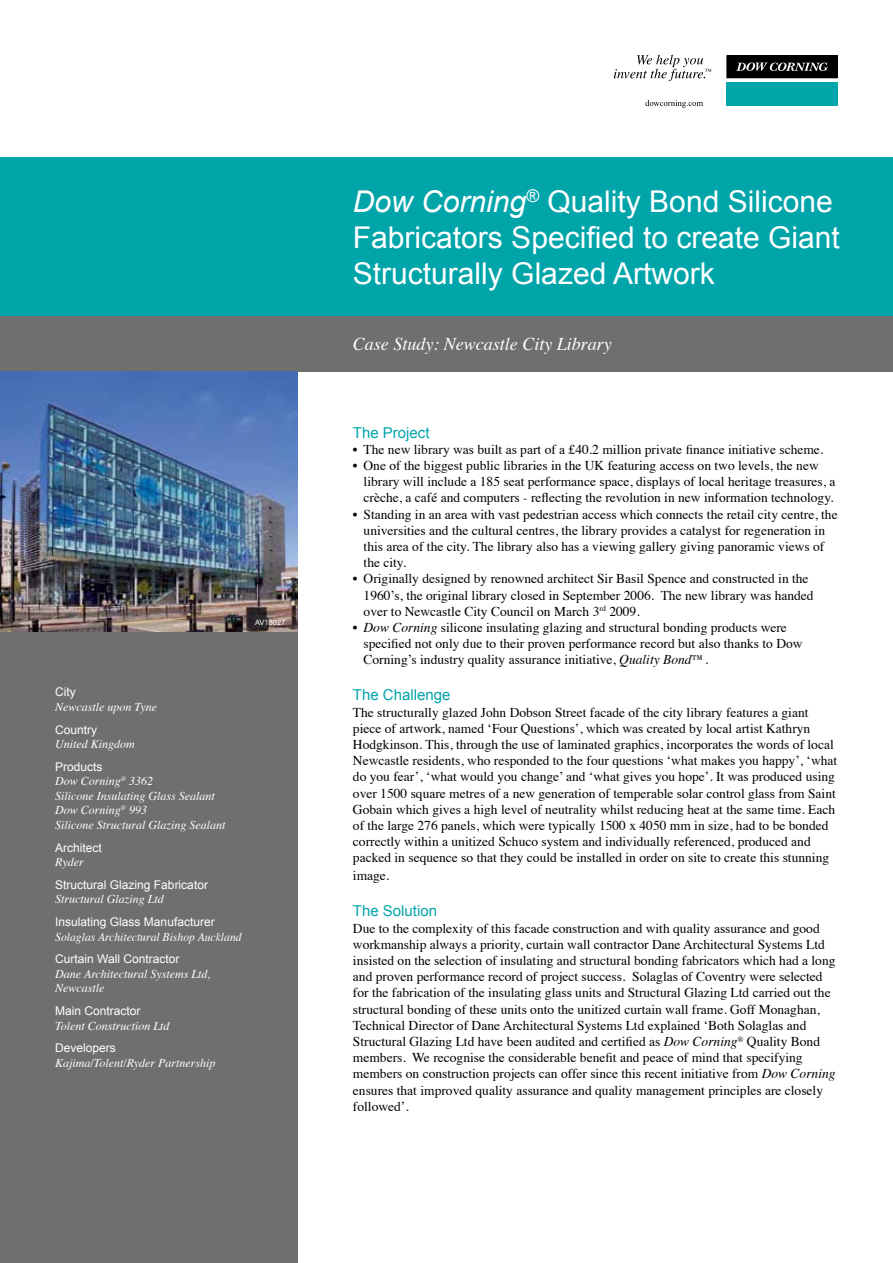
<style>
.page{position:relative;width:893px;height:1263px;background:#fff}
.page>*{position:absolute;margin:0;border:0;box-sizing:border-box;transform-origin:0 0}
.t1{font:30px/36px "Arial";color:#fff}
.t2{font:italic 18px "Times";color:#fff}
.t3{font:15px "Arial";color:#00a5aa}
.t4{font:13.5px/16.2px "Times";color:#000}
.t5{font:italic 12px/14.4px "Times";color:#fff}
.t6{font:12px "Arial";color:#fff}
.t7{font:7.5px "Arial";color:#fff}
.s1{font-style:italic}
</style>
<div class="page">
<div style="left:0;top:316px;width:298px;height:947px;background:#6f6f6e"></div>
<div style="left:726px;top:83px;width:112px;height:23px;background:#00a5aa"></div>
<svg style="left:726px;top:55px;width:112px;height:23px;background:#1d1d1d"></svg>
<svg style="left:614px;top:55px;width:97px;height:26px"></svg>
<svg style="left:645px;top:100px;width:58px;height:8px"></svg>
<div style="left:0;top:158px;width:893px;height:158px;background:#00a5aa"></div>
<div style="left:0;top:316px;width:893px;height:55px;background:#6f6f6e"></div>
<img style="left:0;top:371px;width:298px;height:260px">
<p class="t7" style="left:255px;top:618px;width:32px">AV13027</p>
<p class="t6" style="left:55px;top:685px;width:22px">City</p>
<p class="t5" style="left:55px;top:699px;width:103px">Newcastle upon Tyne</p>
<p class="t6" style="left:55px;top:723px;width:44px">Country</p>
<p class="t5" style="left:55px;top:736px;width:81px">United Kingdom</p>
<p class="t6" style="left:55px;top:760px;width:49px">Products</p>
<p class="t5" style="left:55px;top:773px;width:172px">Dow Corning<sup>®</sup> 3362<br>Silicone Insulating Glass Sealant<br>Dow Corning<sup>®</sup> 993<br>Silicone Structural Glazing Sealant</p>
<p class="t6" style="left:55px;top:840px;width:48px">Architect</p>
<p class="t5" style="left:55px;top:854px;width:30px">Ryder</p>
<p class="t6" style="left:55px;top:878px;width:154px">Structural Glazing Fabricator</p>
<p class="t5" style="left:55px;top:891px;width:110px">Structural Glazing Ltd</p>
<p class="t6" style="left:55px;top:915px;width:161px">Insulating Glass Manufacturer</p>
<p class="t5" style="left:55px;top:928px;width:188px">Solaglas Architectural Bishop Auckland</p>
<p class="t6" style="left:55px;top:952px;width:126px">Curtain Wall Contractor</p>
<p class="t5" style="left:55px;top:966px;width:157px">Dane Architectural Systems Ltd,<br>Newcastle</p>
<p class="t6" style="left:55px;top:1004px;width:87px">Main Contractor</p>
<p class="t5" style="left:55px;top:1017px;width:116px">Tolent Construction Ltd</p>
<p class="t6" style="left:55px;top:1041px;width:62px">Developers</p>
<p class="t5" style="left:55px;top:1055px;width:162px">Kajima/Tolent/Ryder Partnership</p>
<h1 class="t1" style="left:353px;top:183px;width:488px"><span class="s1">Dow Corning</span><sup>®</sup> Quality Bond Silicone<br>Fabricators Specified to create Giant<br>Structurally Glazed Artwork</h1>
<h2 class="t2" style="left:353px;top:328px;width:261px">Case Study: Newcastle City Library</h2>
<p class="t3" style="left:353px;top:424px;width:78px">The Project</p>
<p class="t4" style="left:353px;top:440px;width:472px">• The new library was built as part of a £40.2 million private finance initiative scheme.</p>
<p class="t4" style="left:364px;top:456px;width:474px;text-indent:-11px">• One of the biggest public libraries in the UK featuring access on two levels, the new library will include a 185 seat performance space, displays of local heritage treasures, a crèche, a café and computers - reflecting the revolution in new information technology.</p>
<p class="t4" style="left:364px;top:505px;width:476px;text-indent:-11px">• Standing in an area with vast pedestrian access which connects the retail city centre, the universities and the cultural centres, the library provides a catalyst for regeneration in this area of the city. The library also has a viewing gallery giving panoramic views of the city.</p>
<p class="t4" style="left:364px;top:570px;width:452px;text-indent:-11px">• Originally designed by renowned architect Sir Basil Spence and constructed in the<br>1960’s, the original library closed in September 2006. The new library was handed over to Newcastle City Council on March 3<sup>rd</sup> 2009.</p>
<p class="t4" style="left:364px;top:618px;width:441px;text-indent:-11px">• <span class="s1">Dow Corning</span> silicone insulating glazing and structural bonding products were specified not only due to their proven performance record but also thanks to Dow<br>Corning’s industry quality assurance initiative, <span class="s1">Quality Bond</span>™.</p>
<p class="t3" style="left:353px;top:687px;width:99px">The Challenge</p>
<p class="t4" style="left:353px;top:703px;width:486px">The structurally glazed John Dobson Street facade of the city library features a giant piece of artwork, named ‘Four Questions’, which was created by local artist Kathryn Hodgkinson. This, through the use of laminated graphics, incorporates the words of local Newcastle residents, who responded to the four questions ‘what makes you happy’, ‘what do you fear’, ‘what would you change’ and ‘what gives you hope’. It was produced using over 1500 square metres of a new generation of temperable solar control glass from Saint Gobain which gives a high level of neutrality whilst reducing heat at the same time. Each of the large 276 panels, which were typically 1500 x 4050 mm in size, had to be bonded correctly within a unitized Schuco system and individually referenced, produced and packed in sequence so that they could be installed in order on site to create this stunning</p>
<p class="t4" style="left:353px;top:867px;width:38px">image.</p>
<p class="t3" style="left:353px;top:903px;width:86px">The Solution</p>
<p class="t4" style="left:353px;top:919px;width:484px">Due to the complexity of this facade construction and with quality assurance and good workmanship always a priority, curtain wall contractor Dane Architectural Systems Ltd insisted on the selection of insulating and structural bonding fabricators which had a long and proven performance record of project success. Solaglas of Coventry were selected for the fabrication of the insulating glass units and Structural Glazing Ltd carried out the structural bonding of these units onto the unitized curtain wall frame. Goff Monaghan, Technical Director of Dane Architectural Systems Ltd explained ‘Both Solaglas and Structural Glazing Ltd have been audited and certified as <span class="s1">Dow Corning</span><sup>®</sup> Quality Bond members. We recognise the considerable benefit and peace of mind that specifying members on construction projects can offer since this recent initiative from <span class="s1">Dow Corning </span>ensures that improved quality assurance and quality management principles are closely followed’.</p>
</div>
